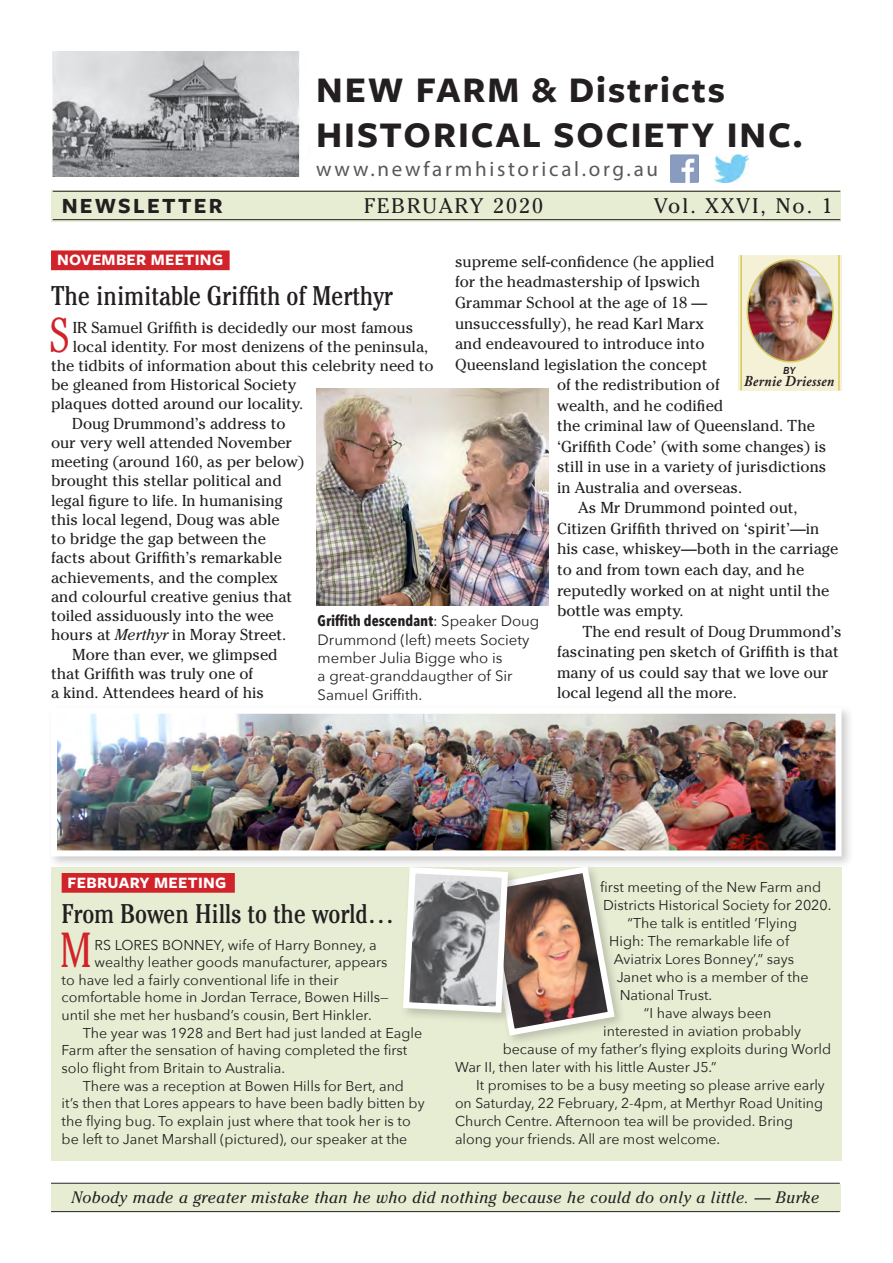
<style>
.page{position:relative;width:893px;height:1263px;background:#fff}
.page>*{position:absolute;margin:0;border:0;box-sizing:border-box;transform-origin:0 0}
.SanSerif_N_letter_Te{font:300 condensed 49.2px "Cheltenham";color:#d1232a}
.Newsletter-text-intr{font:300 condensed 48.6px "Cheltenham";color:#d1232a}
.t1{font:700 37.5px/45px "Freight Sans Pro";letter-spacing:.05em;color:#231f20}
.Headline{font:condensed 27px "Cheltenham";color:#231f20}
.t2{font:700 22.5px "Freight Sans Pro";letter-spacing:.1em;color:#231f20}
.t3{font:21px "Myriad Pro";letter-spacing:.13em;color:#57585a}
.t4{font:21px "Cheltenham";letter-spacing:.1em;color:#231f20}
.Quotation-Bottom_Lin{font:italic 16.5px "Cheltenham";letter-spacing:.03em;color:#231f20}
.Article-REV_AUTHOR{font:700 16.5px "Freight Sans Pro";letter-spacing:.02em;color:#fff}
.Newsletter-text{font:15.75px/19.2px "Cheltenham";color:#231f20}
.Newsletter-text-intr-2{font:15.75px "Cheltenham";color:#231f20}
.t5{font:15px/18.3px "Avenir Next";color:#231f20}
.Article-REV_AUTHOR-2{font:italic 700 15px "Adobe Caslon Pro";letter-spacing:.02em;color:#231f20;scale:.91 1}
.SanSerif_N_letter_Te-2{font:14.25px/17.7px "Avenir Next";color:#231f20}
.Article-REV_AUTHOR-3{font:italic 500 10.5px "Franklin Gothic";color:#231f20}
.s1{font-style:italic}
.s2{font-family:"Avenir Next Condensed";font-weight:700}
</style>
<div class="page">
<div style="left:51px;top:190px;width:789px;height:31px;background:#e7edd3"></div>
<img style="left:52px;top:51px;width:248px;height:125px">
<hr style="left:53px;top:191px;width:787px;height:1px;background:#231f20">
<hr style="left:53px;top:219px;width:787px;height:1px;background:#231f20">
<div style="left:51px;top:1184px;width:789px;height:28px;background:#e7edd3"></div>
<img style="left:714px;top:155px;width:34px;height:28px">
<img style="left:671px;top:155px;width:27px;height:28px">
<div style="left:51px;top:250px;width:179px;height:20px;background:#d1232a"></div>
<div style="left:738px;top:255px;width:103px;height:135px;background:#f4f1d7"></div>
<img style="left:747px;top:260px;width:86px;height:102px">
<div style="left:747px;top:259px;width:87px;height:103px;border:2px solid #d6ca59;border-radius:50%"></div>
<hr style="left:740px;top:255px;width:2px;height:135px;background:#d6ca59">
<hr style="left:838px;top:255px;width:2px;height:135px;background:#d6ca59">
<div style="left:51px;top:867px;width:791px;height:294px;background:#e7edd3"></div>
<div style="left:62px;top:873px;width:173px;height:20px;background:#d1232a"></div>
<svg style="left:403px;top:869px;width:215px;height:170px"></svg>
<img style="left:316px;top:389px;width:232px;height:216px">
<div style="left:47px;top:704px;width:807px;height:165px;background:#231f20;opacity:.22"></div>
<img style="left:58px;top:715px;width:776px;height:134px">
<div style="left:51px;top:708px;width:790px;height:148px;border:6px solid #fff"></div>
<hr style="left:51px;top:1183px;width:789px;height:1px;background:#231f20">
<hr style="left:51px;top:1211px;width:789px;height:1px;background:#231f20">
<h3 class="t1" style="left:316px;top:66px;width:488px">NEW FARM &amp; Districts<br>HISTORICAL SOCIETY INC.</h3>
<h3 class="t3" style="left:316px;top:156px;width:343px">www.newfarmhistorical.org.au</h3>
<h3 class="t2" style="left:62px;top:190px;width:162px">NEWSLETTER</h3>
<h3 class="t4" style="left:364px;top:193px;width:180px">FEBRUARY 2020</h3>
<h3 class="t4" style="left:654px;top:193px;width:180px">Vol. XXVI, No. 1</h3>
<p class="Article-REV_AUTHOR" style="left:57px;top:249px;width:168px">NOVEMBER MEETING</p>
<p class="Headline" style="left:51px;top:280px;width:343px">The inimitable Griffith of Merthyr</p>
<p class="Newsletter-text-intr" style="left:49px;top:306px;width:23px">S</p>
<p class="Newsletter-text-intr-2" style="left:73px;top:318px;width:342px">IR Samuel Griffith is decidedly our most famous</p>
<p class="Newsletter-text" style="left:455px;top:252px;width:261px">supreme self-confidence (he applied</p>
<p class="Newsletter-text" style="left:455px;top:272px;width:247px">for the headmastership of Ipswich</p>
<p class="Newsletter-text" style="left:455px;top:293px;width:254px">Grammar School at the age of 18 —</p>
<p class="Newsletter-text" style="left:455px;top:313px;width:250px">unsuccessfully), he read Karl Marx</p>
<p class="Newsletter-text" style="left:455px;top:334px;width:251px">and endeavoured to introduce into</p>
<p class="Newsletter-text" style="left:455px;top:355px;width:254px">Queensland legislation the concept</p>
<p class="Newsletter-text" style="left:557px;top:375px;width:164px">of the redistribution of</p>
<p class="Newsletter-text" style="left:557px;top:396px;width:168px">wealth, and he codified</p>
<p class="Newsletter-text" style="left:557px;top:416px;width:259px">the criminal law of Queensland. The</p>
<p class="Newsletter-text" style="left:557px;top:437px;width:271px">‘Griffith Code’ (with some changes) is</p>
<p class="Newsletter-text" style="left:557px;top:457px;width:271px">still in use in a variety of jurisdictions</p>
<p class="Newsletter-text" style="left:557px;top:478px;width:187px">in Australia and overseas.</p>
<p class="Newsletter-text" style="left:557px;top:498px;width:283px;line-height:20.5px;text-indent:21px">As Mr Drummond pointed out,<br>Citizen Griffith thrived on ‘spirit’—in his case, whiskey—both in the carriage to and from town each day, and he reputedly worked on at night until the bottle was empty.</p>
<p class="Newsletter-text" style="left:557px;top:621px;width:286px;line-height:20.5px;text-indent:25px">The end result of Doug Drummond’s fascinating pen sketch of Griffith is that many of us could say that we love our local legend all the more.</p>
<p class="Newsletter-text-intr-2" style="left:73px;top:337px;width:357px">local identity. For most denizens of the peninsula,</p>
<p class="Newsletter-text-intr-2" style="left:51px;top:356px;width:384px">the tidbits of information about this celebrity need to</p>
<p class="Newsletter-text-intr-2" style="left:51px;top:375px;width:247px">be gleaned from Historical Society</p>
<p class="Newsletter-text-intr-2" style="left:51px;top:395px;width:254px">plaques dotted around our locality.</p>
<p class="Newsletter-text" style="left:51px;top:414px;width:255px;text-indent:21px">Doug Drummond’s address to our very well attended November meeting (around 160, as per below) brought this stellar political and legal figure to life. In humanising this local legend, Doug was able<br>to bridge the gap between the<br>facts about Griffith’s remarkable achievements, and the complex and colourful creative genius that toiled assiduously into the wee hours at <span class="s1">Merthyr</span> in Moray Street.</p>
<p class="Newsletter-text" style="left:51px;top:645px;width:228px;text-indent:21px">More than ever, we glimpsed that Griffith was truly one of<br>a kind. Attendees heard of his</p>
<p class="Article-REV_AUTHOR-3" style="left:783px;top:364px;width:13px">BY</p>
<p class="Article-REV_AUTHOR-2" style="left:744px;top:372px;width:100px">Bernie Driessen</p>
<p class="t5" style="left:318px;top:611px;width:223px"><span class="s2">Griffith descendant</span>: Speaker Doug<br>Drummond (left) meets Society member Julia Bigge who is<br>a great-granddaugther of Sir<br>Samuel Griffith.</p>
<p class="Article-REV_AUTHOR" style="left:68px;top:871px;width:160px">FEBRUARY MEETING</p>
<p class="Headline" style="left:62px;top:898px;width:334px">From Bowen Hills to the world…</p>
<p class="SanSerif_N_letter_Te" style="left:59px;top:921px;width:34px">M</p>
<p class="SanSerif_N_letter_Te-2" style="left:95px;top:935px;width:284px">RS LORES BONNEY, wife of Harry Bonney, a</p>
<p class="SanSerif_N_letter_Te-2" style="left:95px;top:952px;width:295px">wealthy leather goods manufacturer, appears</p>
<p class="SanSerif_N_letter_Te-2" style="left:62px;top:970px;width:279px">to have led a fairly conventional life in their</p>
<p class="SanSerif_N_letter_Te-2" style="left:62px;top:988px;width:329px">comfortable home in Jordan Terrace, Bowen Hills—</p>
<p class="SanSerif_N_letter_Te-2" style="left:62px;top:1005px;width:312px">until she met her husband’s cousin, Bert Hinkler.</p>
<p class="SanSerif_N_letter_Te-2" style="left:62px;top:1023px;width:362px;text-indent:21px">The year was 1928 and Bert had just landed at Eagle<br>Farm after the sensation of having completed the first solo flight from Britain to Australia.</p>
<p class="SanSerif_N_letter_Te-2" style="left:62px;top:1076px;width:365px;text-indent:21px">There was a reception at Bowen Hills for Bert, and it’s then that Lores appears to have been badly bitten by the flying bug. To explain just where that took her is to be left to Janet Marshall (pictured), our speaker at the</p>
<p class="SanSerif_N_letter_Te-2" style="left:600px;top:877px;width:233px">first meeting of the New Farm and<br>Districts Historical Society for 2020.</p>
<p class="SanSerif_N_letter_Te-2" style="left:627px;top:913px;width:171px">“The talk is entitled ‘Flying</p>
<p class="SanSerif_N_letter_Te-2" style="left:609px;top:931px;width:181px">High: The remarkable life of</p>
<p class="SanSerif_N_letter_Te-2" style="left:614px;top:949px;width:182px">Aviatrix Lores Bonney’,” says</p>
<p class="SanSerif_N_letter_Te-2" style="left:617px;top:967px;width:193px">Janet who is a member of the</p>
<p class="SanSerif_N_letter_Te-2" style="left:620px;top:985px;width:94px">National Trust.</p>
<p class="SanSerif_N_letter_Te-2" style="left:644px;top:1003px;width:129px">“I have always been</p>
<p class="SanSerif_N_letter_Te-2" style="left:603px;top:1021px;width:199px">interested in aviation probably</p>
<p class="SanSerif_N_letter_Te-2" style="left:503px;top:1039px;width:330px">because of my father’s flying exploits during World</p>
<p class="SanSerif_N_letter_Te-2" style="left:455px;top:1057px;width:263px">War II, then later with his little Auster J5.”</p>
<p class="SanSerif_N_letter_Te-2" style="left:455px;top:1075px;width:371px;text-indent:21px">It promises to be a busy meeting so please arrive early on Saturday, 22 February, 2-4pm, at Merthyr Road Uniting Church Centre. Afternoon tea will be provided. Bring along your friends. All are most welcome.</p>
<p class="Quotation-Bottom_Lin" style="left:71px;top:1188px;width:749px">Nobody made a greater mistake than he who did nothing because he could do only a little. — Burke</p>
</div>
